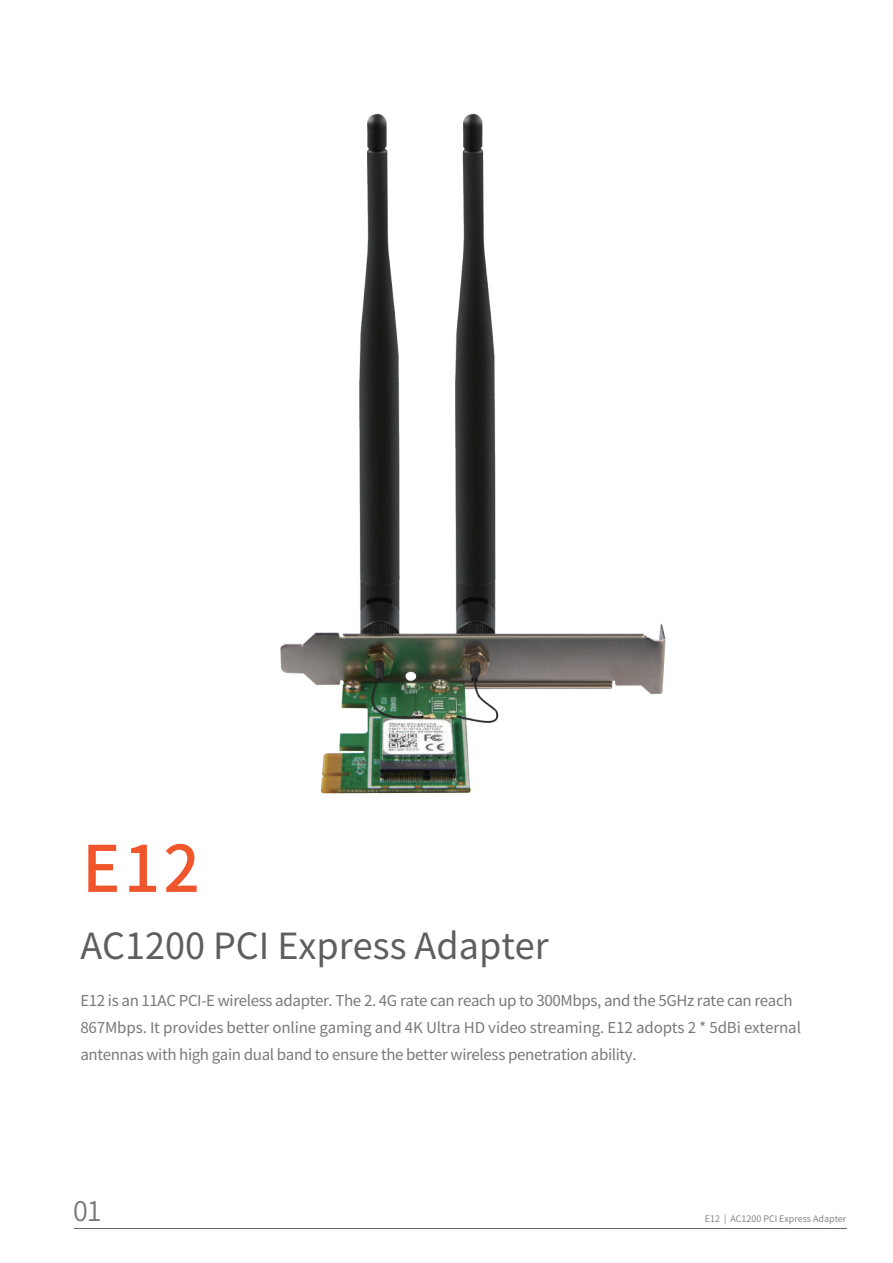
<style>
.page{position:relative;width:893px;height:1263px;background:#fff}
.page>*{position:absolute;margin:0;border:0;box-sizing:border-box;transform-origin:0 0}
.t1{font:500 64.05px "Source Han Sans CN";color:#f0552b}
.t2{font:36px "Source Han Sans CN";color:#5f5e5d}
.t3{font:27px "Source Han Sans CN";color:#79797d}
.t4{font:15px/27px "Source Han Sans CN";letter-spacing:-.025em;color:#79797d}
.t5{font:9px "Source Han Sans CN";color:#79797d}
</style>
<div class="page">
<hr style="left:74px;top:1228px;width:773px;height:1px;background:#656567">
<img style="left:280px;top:113px;width:386px;height:681px">
<h1 class="t1" style="left:82px;top:832px;width:119px">E12</h1>
<h2 class="t2" style="left:80px;top:926px;width:470px">AC1200 PCI Express Adapter</h2>
<p class="t4" style="left:80px;top:987px;width:722px">E12 is an 11AC PCI-E wireless adapter. The 2. 4G rate can reach up to 300Mbps, and the 5GHz rate can reach<br>867Mbps. It provides better online gaming and 4K Ultra HD video streaming. E12 adopts 2 * 5dBi external antennas with high gain dual band to ensure the better wireless penetration ability.</p>
<h3 class="t3" style="left:73px;top:1195px;width:30px">01</h3>
<p class="t5" style="left:705px;top:1214px;width:143px">E12 | AC1200 PCI Express Adapter</p>
</div>
